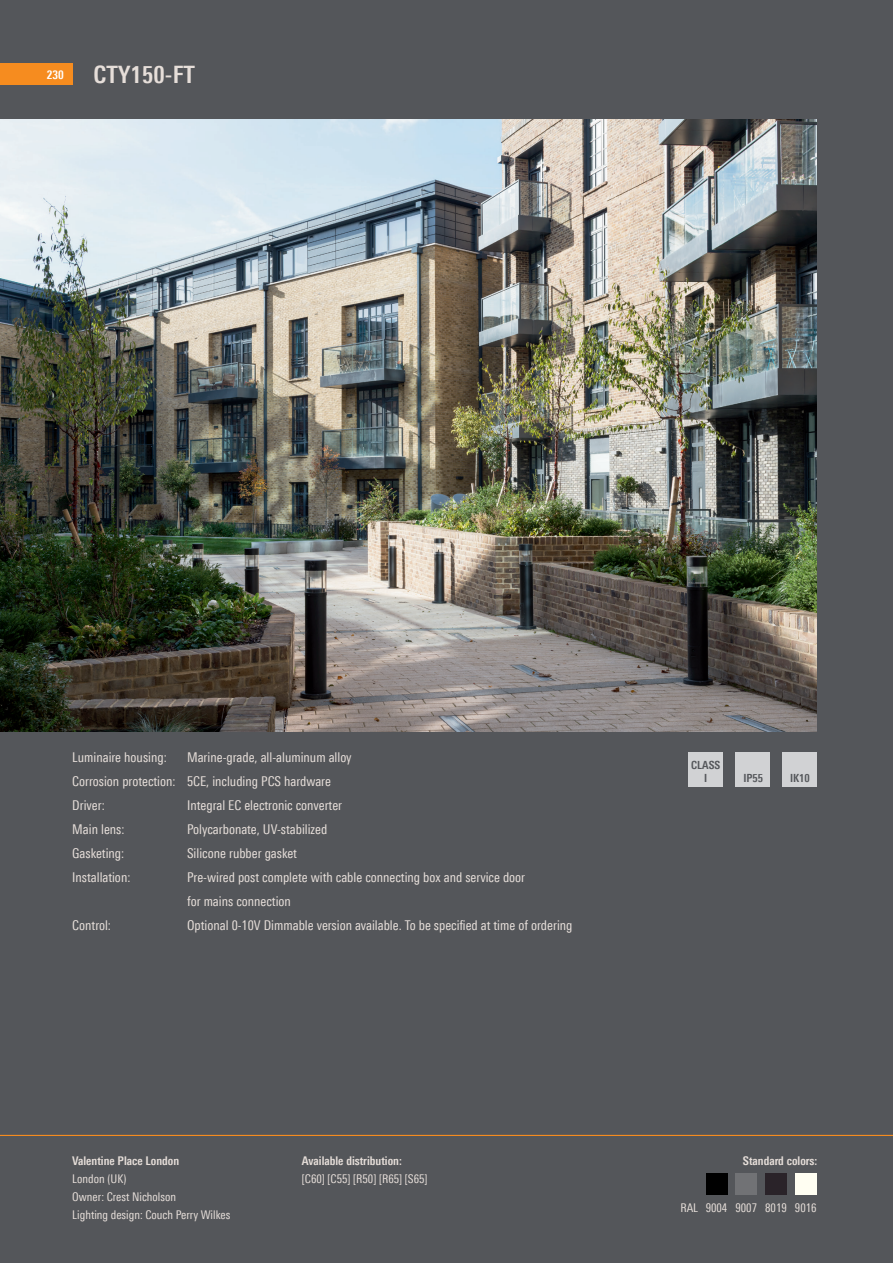
<style>
.page{position:relative;width:893px;height:1263px;background:#54565a}
.page>*{position:absolute;margin:0;border:0;box-sizing:border-box;transform-origin:0 0}
.t1{font:700 24px "Linotype Univers 620 Cn";letter-spacing:.005em;color:#e6ded9}
.body{font:13.5px/24px "Linotype Univers 420 Cn";color:#e6ded9}
.light_source_tab{font:12px/18px "Linotype Univers 420 Cn";color:#e6ded9}
.t2{font:700 12px "Linotype Univers 620 Cn";color:#e6ded9}
.t3{font:700 12px "Linotype Univers 620 Cn";color:#fff}
.title_CL{font:700 11.25px/13.5px "Linotype Univers 620 Cn";color:#54565a;text-align:center}
.s1{font-family:"Linotype Univers 620 Cn";font-weight:700}
</style>
<div class="page">
<div style="left:0;top:64px;width:72px;height:21px;background:#f68c1f"></div>
<hr style="left:0;top:1135px;width:893px;height:1px;background:#f68c1f">
<div style="left:736px;top:1174px;width:21px;height:21px;background:#717275"></div>
<div style="left:706px;top:1174px;width:21px;height:21px;background:#000"></div>
<div style="left:795px;top:1174px;width:21px;height:21px;background:#fffef2"></div>
<div style="left:765px;top:1174px;width:22px;height:21px;background:#2a2329"></div>
<img style="left:0;top:119px;width:816px;height:612px">
<div style="left:736px;top:753px;width:34px;height:34px;background:#d1d2d4"></div>
<div style="left:782px;top:753px;width:34px;height:34px;background:#d1d2d4"></div>
<div style="left:689px;top:753px;width:34px;height:34px;background:#d1d2d4"></div>
<p class="t3" style="left:47px;top:67px;width:18px">230</p>
<p class="t1" style="left:94px;top:60px;width:103px">CTY150-FT</p>
<p class="body" style="left:72px;top:745px;width:105px">Luminaire housing:<br>Corrosion protection:<br>Driver:</p>
<p class="body" style="left:72px;top:817px;width:54px">Main lens:<br>Gasketing:</p>
<p class="body" style="left:72px;top:865px;width:60px">Installation:</p>
<p class="body" style="left:72px;top:913px;width:40px">Control:</p>
<p class="body" style="left:187px;top:745px;width:166px">Marine-grade, all-aluminum alloy<br>5CE, including PCS hardware</p>
<p class="body" style="left:187px;top:793px;width:157px">Integral EC electronic converter</p>
<p class="body" style="left:187px;top:817px;width:142px">Polycarbonate, UV-stabilized</p>
<p class="body" style="left:187px;top:841px;width:111px">Silicone rubber gasket</p>
<p class="body" style="left:187px;top:865px;width:340px">Pre-wired post complete with cable connecting box and service door</p>
<p class="body" style="left:187px;top:889px;width:387px">for mains connection<br>Optional 0-10V Dimmable version available. To be specified at time of ordering</p>
<p class="light_source_tab" style="left:72px;top:1152px;width:160px"><span class="s1">Valentine Place London<br></span>London (UK)<br>Owner: Crest Nicholson<br>Lighting design: Couch Perry Wilkes</p>
<p class="light_source_tab" style="left:302px;top:1152px;width:127px"><span class="s1">Available distribution: </span>[C60] [C55] [R50] [R65] [S65]</p>
<p class="title_CL" style="left:691px;top:758px;width:30px">CLASS<br>I</p>
<p class="title_CL" style="left:743px;top:772px;width:21px">IP55</p>
<p class="title_CL" style="left:790px;top:772px;width:21px">IK10</p>
<p class="t2" style="left:743px;top:1154px;width:76px">Standard colors:</p>
<p class="light_source_tab" style="left:680px;top:1199px;width:138px">RAL 9004 9007 8019 9016</p>
</div>
